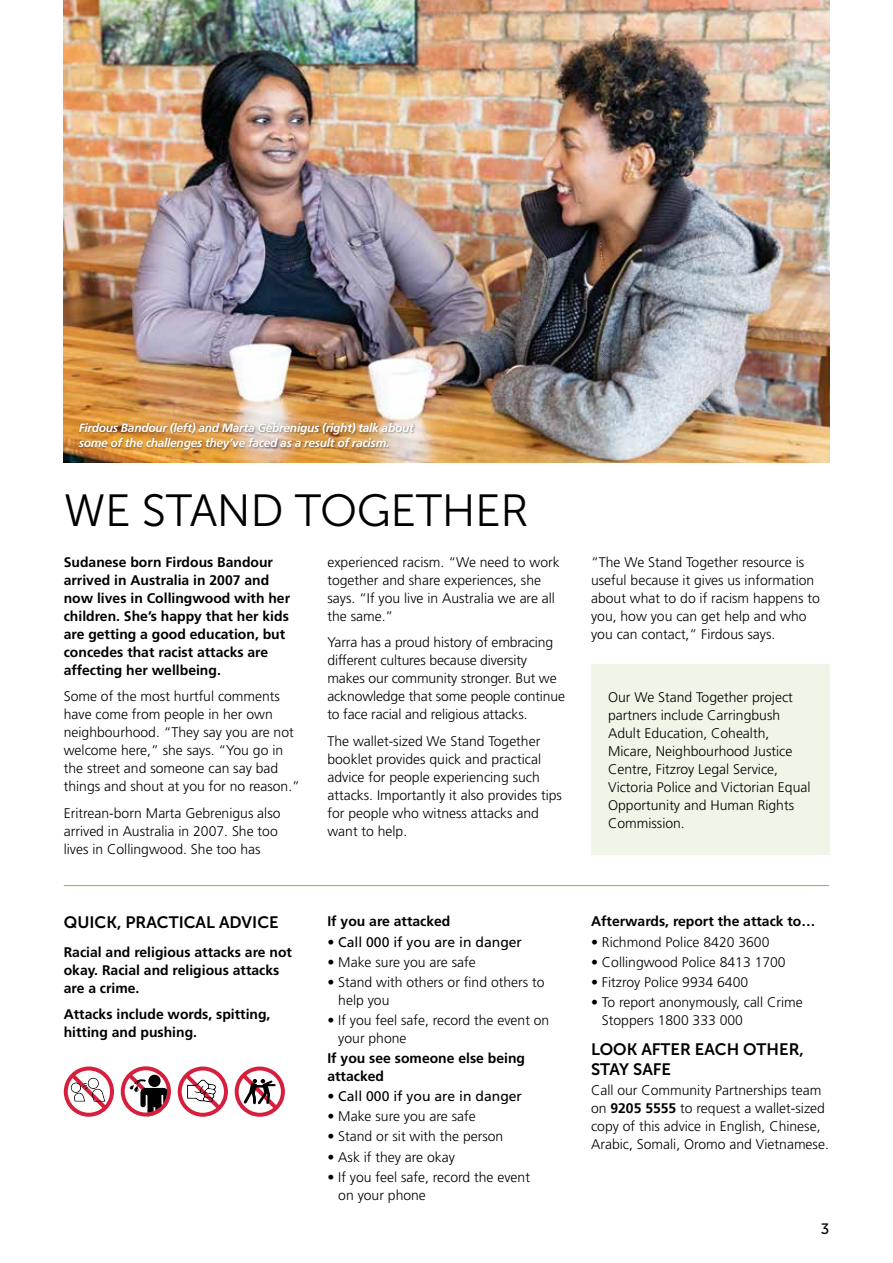
<style>
.page{position:relative;width:893px;height:1263px;background:#fff}
.page>*{position:absolute;margin:0;border:0;box-sizing:border-box;transform-origin:0 0}
.t1{font:45px "Museo Sans 300";letter-spacing:-.01em;color:#000}
.t2{font:16.5px/19.5px "Museo Sans 700";color:#000}
.t3{font:15px "Museo Sans 500";color:#000}
.t4{font:300 13.95px/18px "Frutiger LT Std";color:#000}
.t5{font:700 13.95px/18px "Frutiger LT Std";color:#000}
.t6{font:13.95px "Frutiger LT Std";color:#000}
.t7{font:italic 700 12px/15px "Frutiger LT Std";letter-spacing:-.025em;color:#fff}
.s1{font-weight:300}
.s2{font-weight:700}
</style>
<div class="page">
<div style="left:591px;top:664px;width:238px;height:191px;background:#eff5e7"></div>
<img style="left:64px;top:0;width:765px;height:463px">
<div style="left:78px;top:422px;width:339px;height:30px;background:#000;opacity:.44"></div>
<svg style="left:64px;top:1066px;width:50px;height:51px"></svg>
<svg style="left:178px;top:1066px;width:50px;height:51px"></svg>
<svg style="left:235px;top:1066px;width:50px;height:51px"></svg>
<svg style="left:121px;top:1066px;width:50px;height:50px"></svg>
<hr style="left:64px;top:885px;width:765px;height:1px;background:#81bd41">
<p class="t7" style="left:79px;top:420px;width:337px">Firdous Bandour (left) and Marta Gebrenigus (right) talk about some of the challenges they’ve faced as a result of racism.</p>
<h1 class="t1" style="left:64px;top:487px;width:466px">WE STAND TOGETHER</h1>
<p class="t5" style="left:64px;top:553px;width:228px">Sudanese born Firdous Bandour arrived in Australia in 2007 and now lives in Collingwood with her children. She’s happy that her kids are getting a good education, but concedes that racist attacks are affecting her wellbeing.</p>
<p class="t4" style="left:64px;top:687px;width:238px">Some of the most hurtful comments have come from people in her own neighbourhood. “They say you are not welcome here,” she says. “You go in the street and someone can say bad things and shout at you for no reason.”</p>
<p class="t4" style="left:64px;top:804px;width:218px">Eritrean-born Marta Gebrenigus also arrived in Australia in 2007. She too lives in Collingwood. She too has</p>
<p class="t2" style="left:64px;top:913px;width:216px">QUICK, PRACTICAL ADVICE</p>
<p class="t5" style="left:64px;top:943px;width:230px">Racial and religious attacks are not okay. Racial and religious attacks are a crime.</p>
<p class="t5" style="left:64px;top:1006px;width:208px">Attacks include words, spitting, hitting and pushing.</p>
<p class="t4" style="left:327px;top:553px;width:234px">experienced racism. “We need to work together and share experiences, she says. “If you live in Australia we are all the same.”</p>
<p class="t4" style="left:327px;top:633px;width:239px">Yarra has a proud history of embracing different cultures because diversity makes our community stronger. But we acknowledge that some people continue to face racial and religious attacks.</p>
<p class="t4" style="left:327px;top:732px;width:236px">The wallet-sized We Stand Together booklet provides quick and practical advice for people experiencing such attacks. Importantly it also provides tips for people who witness attacks and want to help.</p>
<p class="t5" style="left:327px;top:913px;width:125px">If you are attacked</p>
<p class="t6" style="left:327px;top:933px;width:196px"><span class="s1">•</span> Call 000 if you are in danger</p>
<p class="t4" style="left:327px;top:953px;width:150px">• Make sure you are safe</p>
<p class="t4" style="left:338px;top:973px;width:208px;text-indent:-11px">• Stand with others or find others to help you</p>
<p class="t4" style="left:338px;top:1011px;width:213px;text-indent:-11px">• If you feel safe, record the event on your phone</p>
<p class="t5" style="left:327px;top:1049px;width:199px">If you see someone else being attacked</p>
<p class="t6" style="left:327px;top:1088px;width:196px"><span class="s1">•</span> Call 000 if you are in danger</p>
<p class="t4" style="left:327px;top:1108px;width:150px">• Make sure you are safe</p>
<p class="t4" style="left:327px;top:1128px;width:177px">• Stand or sit with the person</p>
<p class="t4" style="left:327px;top:1148px;width:129px">• Ask if they are okay</p>
<p class="t4" style="left:338px;top:1168px;width:193px;text-indent:-11px">• If you feel safe, record the event on your phone</p>
<p class="t4" style="left:591px;top:553px;width:230px">“The We Stand Together resource is useful because it gives us information about what to do if racism happens to you, how you can get help and who you can contact,” Firdous says.</p>
<p class="t4" style="left:608px;top:688px;width:204px">Our We Stand Together project partners include Carringbush<br>Adult Education, Cohealth,<br>Micare, Neighbourhood Justice<br>Centre, Fitzroy Legal Service,<br>Victoria Police and Victorian Equal<br>Opportunity and Human Rights<br>Commission.</p>
<p class="t5" style="left:591px;top:913px;width:226px">Afterwards, report the attack to…</p>
<p class="t4" style="left:591px;top:933px;width:180px">• Richmond Police 8420 3600</p>
<p class="t4" style="left:591px;top:953px;width:196px">• Collingwood Police 8413 1700</p>
<p class="t4" style="left:591px;top:973px;width:159px">• Fitzroy Police 9934 6400</p>
<p class="t4" style="left:602px;top:993px;width:202px;text-indent:-11px">• To report anonymously, call Crime<br>Stoppers 1800 333 000</p>
<p class="t2" style="left:591px;top:1039px;width:214px">LOOK AFTER EACH OTHER,<br>STAY SAFE</p>
<p class="t4" style="left:591px;top:1081px;width:239px">Call our Community Partnerships team on <span class="s2">9205 5555</span> to request a wallet-sized copy of this advice in English, Chinese, Arabic, Somali, Oromo and Vietnamese.</p>
<p class="t3" style="left:821px;top:1220px;width:10px">3</p>
</div>
